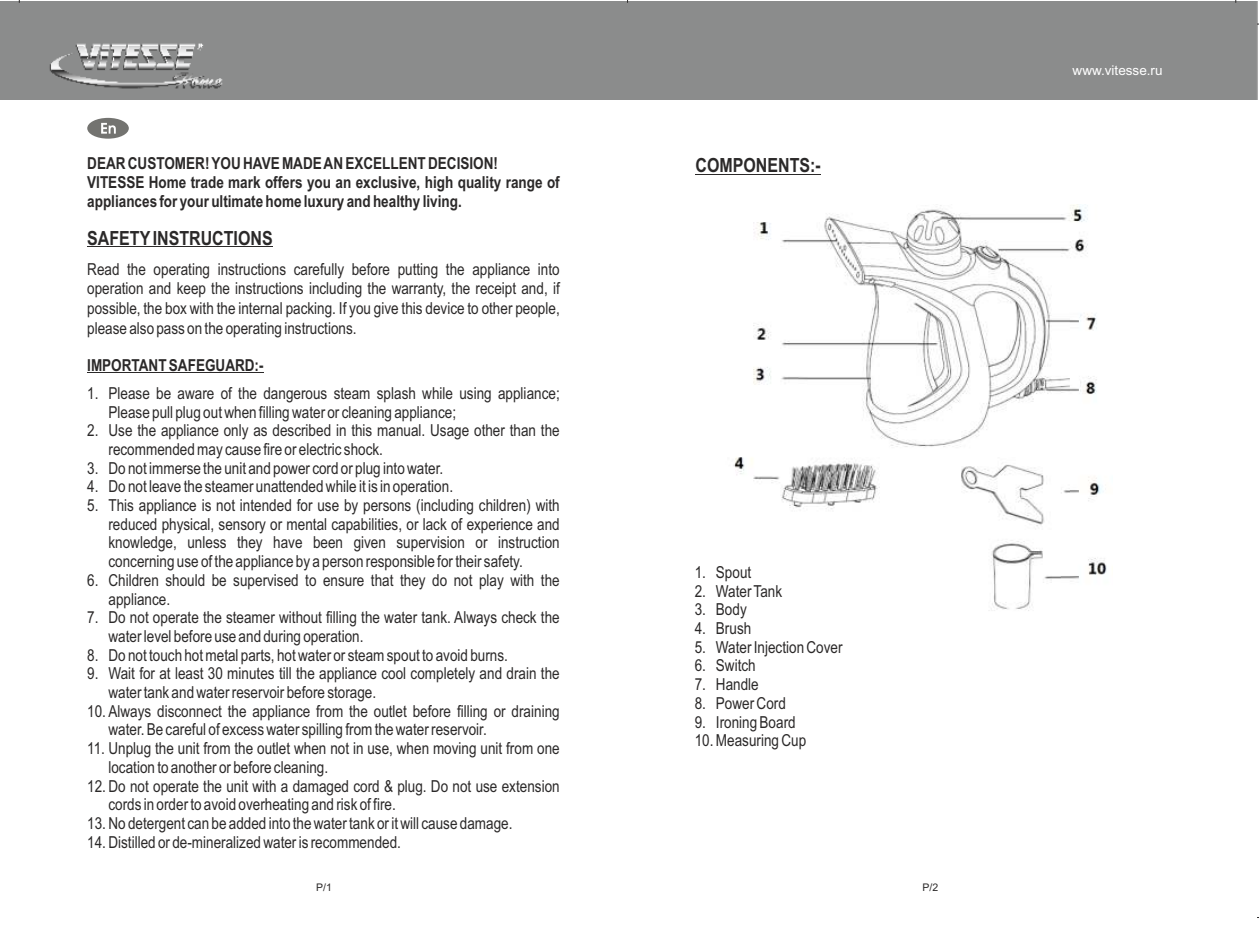
<style>
.page{position:relative;width:1259px;height:936px;background:#fff}
.page>*{position:absolute;margin:0;border:0;box-sizing:border-box;transform-origin:0 0}
.t1{font:700 19.5px "Arial Narrow";color:#2b2929}
.t2{font:16.5px/18.8px "Arial Narrow";color:#2b2929}
.t3{font:700 16.5px/18.9px "Arial Narrow";color:#2b2929}
.t4{font:13.5px "Arial";color:#fff}
.t5{font:10.5px "Arial";color:#2b2929}
</style>
<div class="page">
<hr style="left:87px;top:246px;width:186px;height:1px;background:#2b2929">
<hr style="left:87px;top:372px;width:177px;height:1px;background:#2b2929">
<hr style="left:695px;top:174px;width:125px;height:1px;background:#2b2929">
<div style="left:0;top:2px;width:1257px;height:98px;background:#8b8c8c"></div>
<div style="left:87px;top:118px;width:42px;height:21px;background:#737370;border-radius:50%"></div>
<svg style="left:101px;top:123px;width:15px;height:11px"></svg>
<img style="left:733px;top:205px;width:374px;height:406px">
<p class="t3" style="left:87px;top:155px;width:474px">DEAR CUSTOMER! YOU HAVE MADE AN EXCELLENT DECISION!<br>VITESSE Home trade mark offers you an exclusive, high quality range of appliances for your ultimate home luxury and healthy living.</p>
<p class="t1" style="left:87px;top:230px;width:187px">SAFETYINSTRUCTIONS</p>
<p class="t2" style="left:87px;top:260px;width:474px;line-height:19.8px;text-align:justify">Read the operating instructions carefully before putting the appliance into operation and keep the instructions including the warranty, the receipt and, if possible, the box with the internal packing. If you give this device to other people, please also pass on the operating instructions.</p>
<p class="t3" style="left:87px;top:357px;width:178px">IMPORTANT SAFEGUARD:-</p>
<p class="t2" style="left:108px;top:385px;width:453px;text-indent:-21px">1. Please be aware of the dangerous steam splash while using appliance;<br>Please pull plug out when filling water or cleaning appliance;</p>
<p class="t2" style="left:108px;top:422px;width:453px;text-indent:-21px">2. Use the appliance only as described in this manual. Usage other than the recommended may cause fire or electric shock.</p>
<p class="t2" style="left:87px;top:460px;width:357px">3. Do not immerse the unit and power cord or plug into water.</p>
<p class="t2" style="left:87px;top:478px;width:367px">4. Do not leave the steamer unattended while it is in operation.</p>
<p class="t2" style="left:108px;top:497px;width:453px;text-align:justify;text-indent:-21px">5. This appliance is not intended for use by persons (including children) with reduced physical, sensory or mental capabilities, or lack of experience and knowledge, unless they have been given supervision or instruction concerning use of the appliance by a person responsible for their safety.</p>
<p class="t2" style="left:108px;top:572px;width:453px;text-indent:-21px">6. Children should be supervised to ensure that they do not play with the appliance.</p>
<p class="t2" style="left:108px;top:609px;width:453px;text-indent:-21px">7. Do not operate the steamer without filling the water tank. Always check the water level before use and during operation.</p>
<p class="t2" style="left:87px;top:647px;width:422px">8. Do not touch hot metal parts, hot water or steam spout to avoid burns.</p>
<p class="t2" style="left:108px;top:665px;width:453px;text-indent:-21px">9. Wait for at least 30 minutes till the appliance cool completely and drain the water tank and water reservoir before storage.</p>
<p class="t2" style="left:108px;top:703px;width:453px;text-indent:-21px">10. Always disconnect the appliance from the outlet before filling or draining water. Be careful of excess water spilling from the water reservoir.</p>
<p class="t2" style="left:108px;top:740px;width:453px;text-indent:-21px">11. Unplug the unit from the outlet when not in use, when moving unit from one location to another or before cleaning.</p>
<p class="t2" style="left:108px;top:777px;width:453px;text-indent:-21px">12. Do not operate the unit with a damaged cord &amp; plug. Do not use extension cords in order to avoid overheating and risk of fire.</p>
<p class="t2" style="left:87px;top:815px;width:427px">13. No detergent can be added into the water tank or it will cause damage.</p>
<p class="t2" style="left:87px;top:833px;width:315px">14. Distilled or de-mineralized water is recommended.</p>
<p class="t1" style="left:695px;top:158px;width:127px">COMPONENTS:-</p>
<p class="t2" style="left:694px;top:564px;width:58px">1. Spout</p>
<p class="t2" style="left:694px;top:583px;width:89px">2. Water Tank</p>
<p class="t2" style="left:694px;top:601px;width:54px">3. Body</p>
<p class="t2" style="left:694px;top:620px;width:58px">4. Brush</p>
<p class="t2" style="left:694px;top:639px;width:149px">5. Water Injection Cover</p>
<p class="t2" style="left:694px;top:657px;width:63px">6. Switch</p>
<p class="t2" style="left:694px;top:676px;width:66px">7. Handle</p>
<p class="t2" style="left:694px;top:695px;width:93px">8. Power Cord</p>
<p class="t2" style="left:694px;top:713px;width:102px">9. Ironing Board</p>
<p class="t2" style="left:694px;top:732px;width:113px">10. Measuring Cup</p>
<p class="t5" style="left:316px;top:883px;width:17px">P/1</p>
<p class="t5" style="left:922px;top:883px;width:17px">P/2</p>
<p class="t4" style="left:1072px;top:65px;width:92px">www.vitesse.ru</p>
</div>
